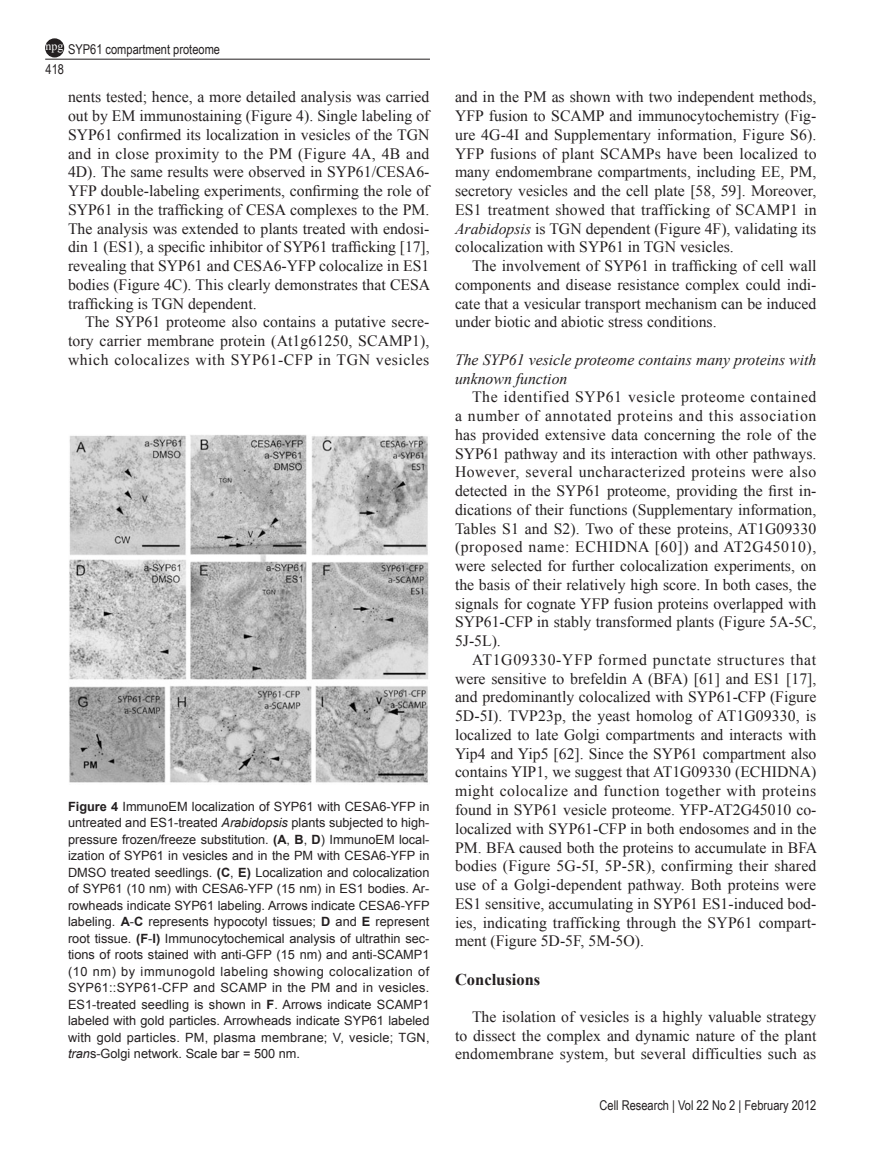
<style>
.page{position:relative;width:893px;height:1170px;background:#fff}
.page>*{position:absolute;margin:0;border:0;box-sizing:border-box;transform-origin:0 0}
.t1{font:700 16.5px "Times New Roman";color:#231f20}
.t2{font:15.75px/18.8px "Times New Roman";color:#231f20;text-align:justify}
.t3{font:15.75px/18.8px "Times New Roman PSMT2";color:#231f20}
.t4{font:15.75px "Times New Roman PS Italic MT2";color:#231f20}
.t5{font:italic 15.75px "Times New Roman";color:#231f20}
.t6{font:13.5px "Arial Narrow";color:#231f20}
.t7{font:12.75px/16.5px "Arial MT2";color:#231f20;text-align:justify}
.t8{font:12.75px/16.5px "Arial";letter-spacing:.02em;color:#231f20}
.t9{font:12.75px "Arial";letter-spacing:.045em;color:#231f20}
.t10{font:12.75px "Arial";color:#231f20}
.t11{font:12px "Times New Roman";color:#fff}
.s1{font-family:"Times New Roman"}
.s2{font-family:"Arial Bold MT2"}
.s3{font-family:"Arial";font-style:italic}
.s4{font-family:"Arial";font-weight:700}
.s5{font-family:"Arial MT2"}
.s6{font-style:italic}
.s7{font-family:"Times New Roman PS Italic MT2"}
</style>
<div class="page">
<hr style="left:45px;top:59px;width:385px;height:1px;background:#231f20">
<div style="left:46px;top:39px;width:17px;height:18px;background:#231f20;border-radius:50%"></div>
<div style="left:45px;top:38px;width:19px;height:19px;border:2px solid #231f20;border-radius:50%"></div>
<img style="left:69px;top:435px;width:360px;height:348px">
<p class="t6" style="left:68px;top:39px;width:153px">SYP61 compartment proteome</p>
<p class="t11" style="left:46px;top:38px;width:19px">npg</p>
<p class="t6" style="left:46px;top:59px;width:20px">418</p>
<p class="t2" style="left:68px;top:88px;width:363px">nents tested; hence, a more detailed analysis was carried out by EM immunostaining (Figure 4). Single labeling of</p>
<p class="t3" style="left:68px;top:125px;width:363px">SYP61 confirmed its localization in vesicles of the TGN</p>
<p class="t2" style="left:68px;top:144px;width:363px">and in close proximity to the PM (Figure 4A, 4B and<br>4D). The same results were observed in SYP61/CESA6-</p>
<p class="t3" style="left:68px;top:181px;width:363px">YFP double-labeling experiments, confirming the role of<br>SYP61 in the trafficking of CESA complexes to the PM.</p>
<p class="t2" style="left:68px;top:219px;width:363px">The analysis was extended to plants treated with endosi-</p>
<p class="t3" style="left:68px;top:237px;width:363px">din 1 (ES1), a specific inhibitor of SYP61 trafficking <span class="s1">[17],</span></p>
<p class="t2" style="left:68px;top:256px;width:364px">revealing that SYP61 and CESA6-YFP colocalize in ES1 bodies (Figure 4C). This clearly demonstrates that CESA</p>
<p class="t3" style="left:68px;top:294px;width:190px">trafficking is TGN dependent.</p>
<p class="t2" style="left:68px;top:312px;width:363px;text-indent:17px">The SYP61 proteome also contains a putative secre&shy;tory carrier membrane protein (At1g61250, SCAMP1), which colocalizes with SYP61-CFP in TGN vesicles</p>
<p class="t7" style="left:68px;top:798px;width:363px"><span class="s2">Figure 4</span> ImmunoEM localization of SYP61 with CESA6-YFP in untreated and ES1-treated <span class="s3">Arabidopsis</span> plants subjected to high&shy;pressure frozen/freeze substitution. <span class="s4">(A</span>, <span class="s4">B</span>, <span class="s4">D</span>) ImmunoEM local&shy;ization of SYP61 in vesicles and in the PM with CESA6-YFP in DMSO treated seedlings. <span class="s4">(C</span>, <span class="s4">E)</span> Localization and colocalization</p>
<p class="t10" style="left:68px;top:880px;width:363px">of SYP61 (10 nm) with CESA6-YFP (15 nm) in ES1 bodies. Ar<span class="s5">-</span></p>
<p class="t7" style="left:68px;top:897px;width:363px">rowheads indicate SYP61 labeling. Arrows indicate CESA6-YFP labeling. <span class="s4">A</span>-<span class="s4">C</span> represents hypocotyl tissues; <span class="s4">D</span> and <span class="s4">E</span> represent root tissue. <span class="s4">(F</span>-<span class="s4">I)</span> Immunocytochemical analysis of ultrathin sec&shy;tions of roots stained with anti-GFP (15 nm) and anti-SCAMP1</p>
<p class="t9" style="left:68px;top:962px;width:363px">(10 nm) by immunogold labeling showing colocalization of</p>
<p class="t7" style="left:68px;top:979px;width:363px">SYP61::SYP61-CFP and SCAMP in the PM and in vesicles.<br>ES1-treated seedling is shown in <span class="s4">F</span>. Arrows indicate SCAMP1 labeled with gold particles. Arrowheads indicate SYP61 labeled</p>
<p class="t8" style="left:68px;top:1029px;width:363px">with gold particles. PM, plasma membrane; V, vesicle; TGN, <span class="s6">tran</span>s-Golgi network. Scale bar = 500 nm.</p>
<p class="t2" style="left:455px;top:87px;width:363px">and in the PM as shown with two independent methods, YFP fusion to SCAMP and immunocytochemistry (Fig&shy;ure 4G-4I and Supplementary information, Figure S6).<br>YFP fusions of plant SCAMPs have been localized to many endomembrane compartments, including EE, PM, secretory vesicles and the cell plate [58, 59]. Moreover, ES1 treatment showed that trafficking of SCAMP1 in <span class="s7">Arabidopsis</span> is TGN dependent (Figure 4F), validating its colocalization with SYP61 in TGN vesicles.</p>
<p class="t3" style="left:472px;top:256px;width:346px">The involvement of SYP61 in trafficking of cell wall</p>
<p class="t2" style="left:455px;top:275px;width:363px">components and disease resistance complex could indi&shy;cate that a vesicular transport mechanism can be induced under biotic and abiotic stress conditions.</p>
<p class="t4" style="left:455px;top:349px;width:363px">The SYP61 vesicle proteome contains many proteins with</p>
<p class="t5" style="left:455px;top:367px;width:114px">unknown function</p>
<p class="t2" style="left:455px;top:387px;width:363px;text-indent:17px">The identified SYP61 vesicle proteome contained a number of annotated proteins and this association has provided extensive data concerning the role of the SYP61 pathway and its interaction with other pathways.<br>However, several uncharacterized proteins were also</p>
<p class="t3" style="left:455px;top:481px;width:363px">detected in the SYP61 proteome, providing the first in<span class="s1">-</span></p>
<p class="t2" style="left:455px;top:500px;width:363px">dications of their functions (Supplementary information, Tables S1 and S2). Two of these proteins, AT1G09330 (proposed name: ECHIDNA [60]) and AT2G45010), were selected for further colocalization experiments, on the basis of their relatively high score. In both cases, the signals for cognate YFP fusion proteins overlapped with SYP61-CFP in stably transformed plants (Figure 5A-5C, 5J-5L).</p>
<p class="t2" style="left:455px;top:650px;width:364px;text-indent:17px">AT1G09330-YFP formed punctate structures that were sensitive to brefeldin A (BFA) [61] and ES1 [17], and predominantly colocalized with SYP61-CFP (Figure 5D-5I). TVP23p, the yeast homolog of AT1G09330, is localized to late Golgi compartments and interacts with Yip4 and Yip5 [62]. Since the SYP61 compartment also contains YIP1, we suggest that AT1G09330 (ECHIDNA) might colocalize and function together with proteins found in SYP61 vesicle proteome. YFP-AT2G45010 co&shy;localized with SYP61-CFP in both endosomes and in the PM. BFA caused both the proteins to accumulate in BFA bodies (Figure 5G-5I, 5P-5R), confirming their shared use of a Golgi-dependent pathway. Both proteins were ES1 sensitive, accumulating in SYP61 ES1-induced bod&shy;ies, indicating trafficking through the SYP61 compart&shy;ment (Figure 5D-5F, 5M-5O).</p>
<p class="t1" style="left:455px;top:967px;width:87px">Conclusions</p>
<p class="t2" style="left:455px;top:1006px;width:363px;text-indent:17px">The isolation of vesicles is a highly valuable strategy to dissect the complex and dynamic nature of the plant endomembrane system, but several difficulties such as</p>
<p class="t6" style="left:600px;top:1094px;width:218px">Cell Research | Vol 22 No 2 | February 2012</p>
</div>
